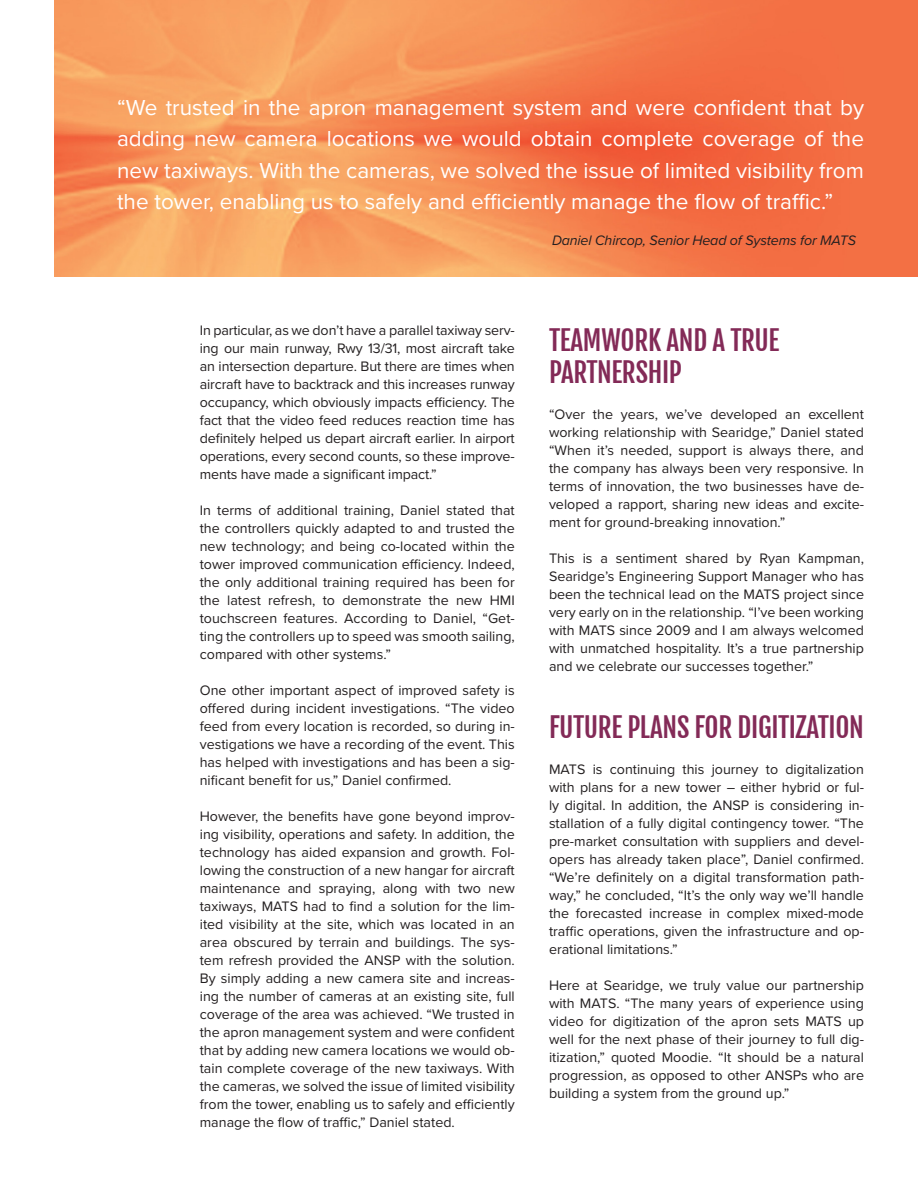
<style>
.page{position:relative;width:918px;height:1188px;background:#fff}
.page>*{position:absolute;margin:0;border:0;box-sizing:border-box;transform-origin:0 0}
.t1{font:27px "Fjalla One";letter-spacing:-.01em;color:#832a57}
.t2{font:22.5px/31.5px "Proxima Nova";color:#fff;text-align:justify}
.t3{font:14.25px/18px "Proxima Nova";color:#231f20;text-align:justify}
.t4{font:italic 14.25px "Proxima Nova";letter-spacing:-.01em;color:#231f20}
</style>
<div class="page">
<img style="left:54px;top:0;width:864px;height:277px">
<p class="t2" style="left:117px;top:90px;width:749px">“We trusted in the apron management system and were confident that by adding new camera locations we would obtain complete coverage of the new taxiways. With the cameras, we solved the issue of limited visibility from the tower, enabling us to safely and efficiently manage the flow of traffic.”</p>
<p class="t4" style="left:552px;top:230px;width:306px">Daniel Chircop, Senior Head of Systems for MATS</p>
<p class="t3" style="left:200px;top:321px;width:317px">In particular, as we don’t have a parallel taxiway serv&shy;ing our main runway, Rwy 13/31, most aircraft take an intersection departure. But there are times when aircraft have to backtrack and this increases runway occupancy, which obviously impacts efficiency. The fact that the video feed reduces reaction time has definitely helped us depart aircraft earlier. In airport operations, every second counts, so these improve&shy;ments have made a significant impact.”</p>
<p class="t3" style="left:200px;top:501px;width:317px">In terms of additional training, Daniel stated that the controllers quickly adapted to and trusted the new technology; and being co-located within the tower improved communication efficiency. Indeed, the only additional training required has been for the latest refresh, to demonstrate the new HMI touchscreen features. According to Daniel, “Get&shy;ting the controllers up to speed was smooth sailing, compared with other systems.”</p>
<p class="t3" style="left:200px;top:681px;width:317px">One other important aspect of improved safety is offered during incident investigations. “The video feed from every location is recorded, so during in&shy;vestigations we have a recording of the event. This has helped with investigations and has been a sig&shy;nificant benefit for us,” Daniel confirmed.</p>
<p class="t3" style="left:200px;top:807px;width:317px">However, the benefits have gone beyond improv&shy;ing visibility, operations and safety. In addition, the technology has aided expansion and growth. Fol&shy;lowing the construction of a new hangar for aircraft maintenance and spraying, along with two new taxiways, MATS had to find a solution for the lim&shy;ited visibility at the site, which was located in an area obscured by terrain and buildings. The sys&shy;tem refresh provided the ANSP with the solution.<br>By simply adding a new camera site and increas&shy;ing the number of cameras at an existing site, full coverage of the area was achieved. “We trusted in the apron management system and were confident that by adding new camera locations we would ob&shy;tain complete coverage of the new taxiways. With the cameras, we solved the issue of limited visibility from the tower, enabling us to safely and efficiently manage the flow of traffic,” Daniel stated.</p>
<p class="t1" style="left:549px;top:326px;width:232px">TEAMWORK AND A TRUE</p>
<p class="t1" style="left:549px;top:358px;width:135px">PARTNERSHIP</p>
<p class="t3" style="left:549px;top:404px;width:317px">“Over the years, we’ve developed an excellent working relationship with Searidge,” Daniel stated “When it’s needed, support is always there, and the company has always been very responsive. In terms of innovation, the two businesses have de&shy;veloped a rapport, sharing new ideas and excite&shy;ment for ground-breaking innovation.”</p>
<p class="t3" style="left:549px;top:548px;width:317px">This is a sentiment shared by Ryan Kampman, Searidge’s Engineering Support Manager who has been the technical lead on the MATS project since very early on in the relationship. “I’ve been working with MATS since 2009 and I am always welcomed with unmatched hospitality. It’s a true partnership and we celebrate our successes together.”</p>
<p class="t1" style="left:549px;top:713px;width:316px">FUTURE PLANS FOR DIGITIZATION</p>
<p class="t3" style="left:549px;top:760px;width:317px">MATS is continuing this journey to digitalization with plans for a new tower – either hybrid or ful&shy;ly digital. In addition, the ANSP is considering in&shy;stallation of a fully digital contingency tower. “The pre-market consultation with suppliers and devel&shy;opers has already taken place”, Daniel confirmed. “We’re definitely on a digital transformation path&shy;way,” he concluded, “It’s the only way we’ll handle the forecasted increase in complex mixed-mode traffic operations, given the infrastructure and op&shy;erational limitations.”</p>
<p class="t3" style="left:549px;top:976px;width:317px">Here at Searidge, we truly value our partnership with MATS. “The many years of experience using video for digitization of the apron sets MATS up well for the next phase of their journey to full dig&shy;itization,” quoted Moodie. “It should be a natural progression, as opposed to other ANSPs who are building a system from the ground up.”</p>
</div>
